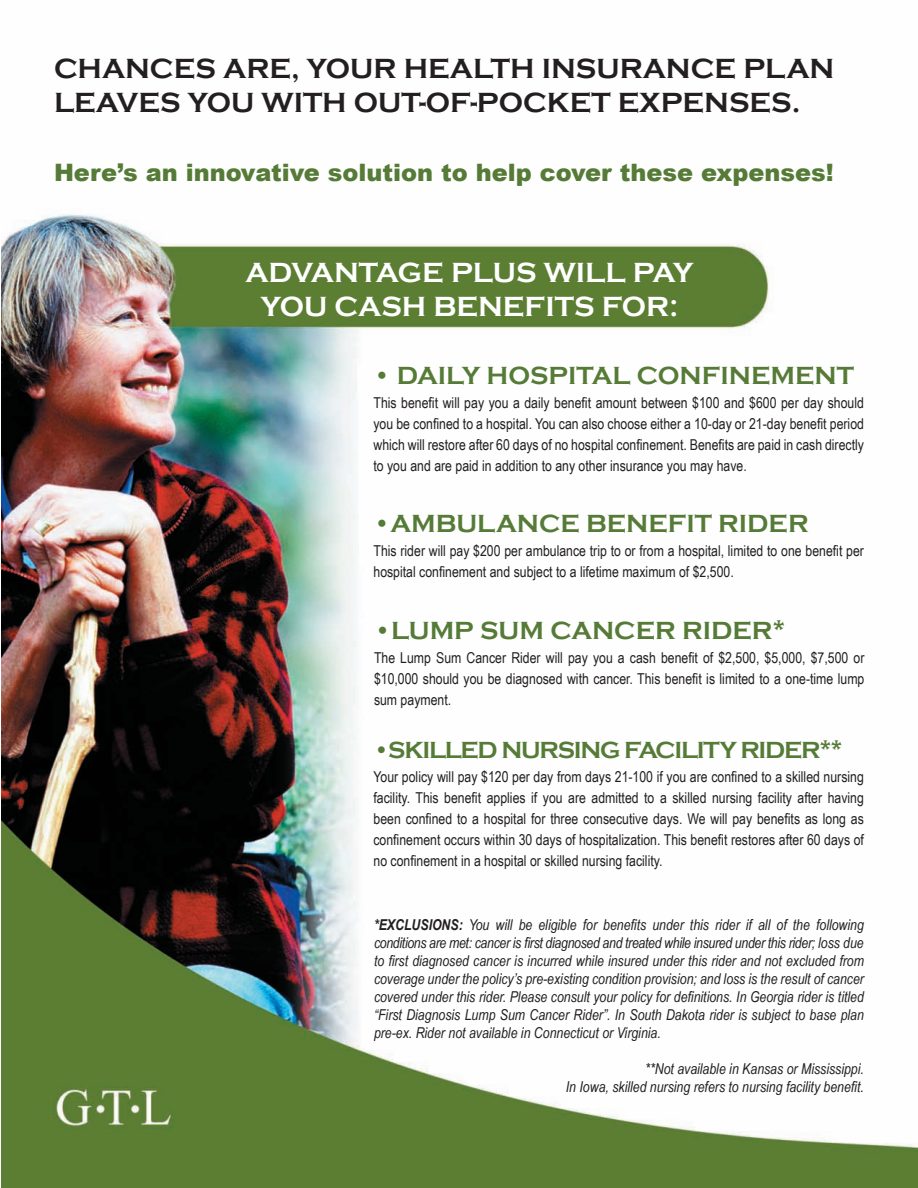
<style>
.page{position:relative;width:918px;height:1188px;background:#fff}
.page>*{position:absolute;margin:0;border:0;box-sizing:border-box;transform-origin:0 0}
.t1{font:700 28.5px/34.2px "Copperplate Gothic";color:#231f20}
.t2{font:700 28.5px/34.2px "Copperplate Gothic";color:#fff;text-align:center}
.t3{font:700 25.5px "Copperplate Gothic";color:#557b37}
.t4{font:900 24px "Arial";color:#557b37}
.t5{font:700 24px "Copperplate Gothic";letter-spacing:-.05em;color:#557b37}
.t6{font:15px/21px "Arial Narrow";color:#231f20;text-align:justify}
.t7{font:italic 15px/18px "Arial Narrow";color:#231f20;text-align:justify}
.s1{font-weight:700}
</style>
<div class="page">
<img style="left:2px;top:214px;width:916px;height:974px">
<h1 class="t1" style="left:54px;top:52px;width:782px">CHANCES ARE, YOUR HEALTH INSURANCE PLAN<br>LEAVES YOU WITH OUT-OF-POCKET EXPENSES.</h1>
<h3 class="t4" style="left:54px;top:155px;width:781px">Here’s an innovative solution to help cover these expenses!</h3>
<h1 class="t2" style="left:245px;top:256px;width:450px">ADVANTAGE PLUS WILL PAY<br>YOU CASH BENEFITS FOR:</h1>
<h2 class="t3" style="left:374px;top:361px;width:482px">• DAILY HOSPITAL CONFINEMENT</h2>
<p class="t6" style="left:374px;top:391px;width:492px">This benefit will pay you a daily benefit amount between $100 and $600 per day should you be confined to a hospital. You can also choose either a 10-day or 21-day benefit period which will restore after 60 days of no hospital confinement. Benefits are paid in cash directly to you and are paid in addition to any other insurance you may have.</p>
<h2 class="t3" style="left:374px;top:510px;width:437px">•AMBULANCE BENEFIT RIDER</h2>
<p class="t6" style="left:374px;top:540px;width:492px">This rider will pay $200 per ambulance trip to or from a hospital, limited to one benefit per hospital confinement and subject to a lifetime maximum of $2,500.</p>
<h2 class="t3" style="left:374px;top:616px;width:413px">•LUMP SUM CANCER RIDER*</h2>
<p class="t6" style="left:374px;top:646px;width:492px">The Lump Sum Cancer Rider will pay you a cash benefit of $2,500, $5,000, $7,500 or $10,000 should you be diagnosed with cancer. This benefit is limited to a one-time lump sum payment.</p>
<h3 class="t5" style="left:374px;top:737px;width:470px">•SKILLED NURSING FACILITY RIDER**</h3>
<p class="t6" style="left:374px;top:766px;width:492px">Your policy will pay $120 per day from days 21-100 if you are confined to a skilled nursing facility. This benefit applies if you are admitted to a skilled nursing facility after having been confined to a hospital for three consecutive days. We will pay benefits as long as confinement occurs within 30 days of hospitalization. This benefit restores after 60 days of no confinement in a hospital or skilled nursing facility.</p>
<p class="t7" style="left:374px;top:916px;width:492px"><span class="s1">*EXCLUSIONS:</span> You will be eligible for benefits under this rider if all of the following conditions are met: cancer is first diagnosed and treated while insured under this rider; loss due to first diagnosed cancer is incurred while insured under this rider and not excluded from coverage under the policy’s pre-existing condition provision; and loss is the result of cancer covered under this rider. Please consult your policy for definitions. In Georgia rider is titled “First Diagnosis Lump Sum Cancer Rider”. In South Dakota rider is subject to base plan pre-ex. Rider not available in Connecticut or Virginia.</p>
<p class="t7" style="left:566px;top:1060px;width:300px;text-align:right">**Not available in Kansas or Mississippi.<br>In Iowa, skilled nursing refers to nursing facility benefit.</p>
</div>
